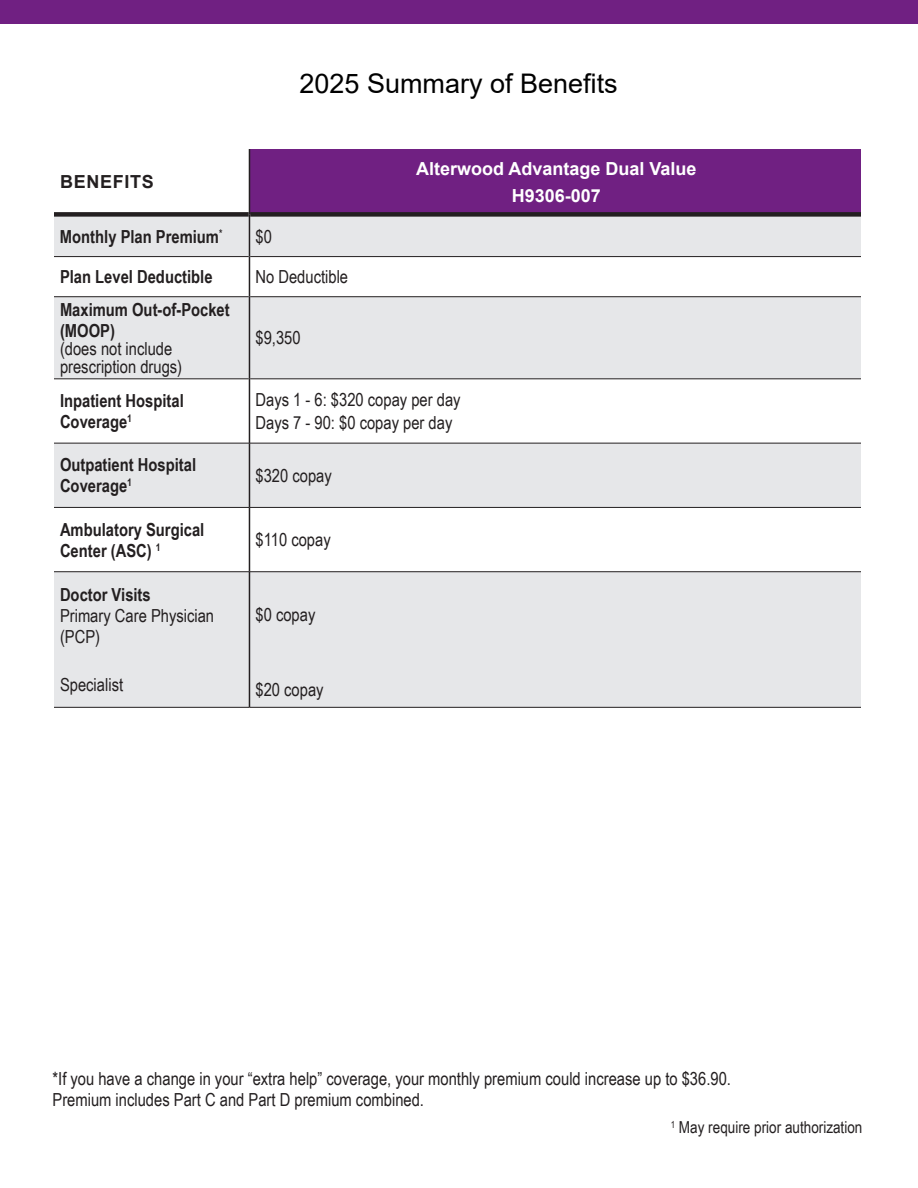
<style>
.page{position:relative;width:918px;height:1188px;background:#fff}
.page>*{position:absolute;margin:0;border:0;box-sizing:border-box;transform-origin:0 0}
.Header_Red_Book_18_24{font:27px "Arial";color:#000}
.t1{font:18px/21px "Arial Narrow";color:#231f20}
.t2{font:700 18px/21px "Arial Narrow";color:#231f20}
.Body_Copy_Black_Book_12_18{font:700 18px/27px "Arial";color:#fff;text-align:center}
.t3{font:700 18px "Arial";letter-spacing:.035em;color:#231f20}
.Body_Copy_Black_Book_12_18-2{font:16.5px "Arial Narrow";color:#231f20}
.s1{font-weight:700}
</style>
<div class="page">
<div style="left:249px;top:149px;width:614px;height:65px;background:#702082"></div>
<div style="left:54px;top:217px;width:807px;height:39px;background:#e6e7e9"></div>
<svg style="left:54px;top:297px;width:807px;height:410px;fill:#e6e7e9"></svg>
<hr style="left:249px;top:443px;width:1px;height:64px;background:#231f20">
<hr style="left:249px;top:508px;width:1px;height:64px;background:#231f20">
<div style="left:54px;top:212px;width:195px;height:5px;background:#231f20"></div>
<div style="left:250px;top:212px;width:612px;height:5px;background:#231f20"></div>
<hr style="left:54px;top:256px;width:195px;height:1px;background:#231f20">
<hr style="left:250px;top:256px;width:612px;height:1px;background:#231f20">
<hr style="left:54px;top:296px;width:195px;height:1px;background:#231f20">
<hr style="left:250px;top:296px;width:612px;height:1px;background:#231f20">
<hr style="left:54px;top:379px;width:195px;height:1px;background:#231f20">
<hr style="left:250px;top:379px;width:612px;height:1px;background:#231f20">
<hr style="left:54px;top:443px;width:195px;height:1px;background:#231f20">
<hr style="left:249px;top:443px;width:613px;height:1px;background:#231f20">
<hr style="left:54px;top:507px;width:195px;height:1px;background:#231f20">
<hr style="left:249px;top:507px;width:613px;height:1px;background:#231f20">
<hr style="left:54px;top:571px;width:195px;height:1px;background:#231f20">
<hr style="left:249px;top:571px;width:613px;height:1px;background:#231f20">
<hr style="left:54px;top:707px;width:195px;height:1px;background:#231f20">
<hr style="left:249px;top:707px;width:615px;height:1px;background:#231f20">
<hr style="left:249px;top:214px;width:1px;height:43px;background:#231f20">
<hr style="left:249px;top:257px;width:1px;height:40px;background:#231f20">
<hr style="left:249px;top:297px;width:1px;height:82px;background:#231f20">
<hr style="left:249px;top:379px;width:1px;height:64px;background:#231f20">
<hr style="left:249px;top:572px;width:1px;height:135px;background:#231f20">
<hr style="left:249px;top:149px;width:1px;height:65px;background:#231f20">
<div style="left:861px;top:40px;width:17px;height:841px;background:#fff"></div>
<div style="left:0;top:0;width:918px;height:23px;background:#702082"></div>
<p class="t3" style="left:60px;top:169px;width:95px">BENEFITS</p>
<p class="Header_Red_Book_18_24" style="left:300px;top:65px;width:320px">2025 Summary of Benefits</p>
<p class="Body_Copy_Black_Book_12_18" style="left:416px;top:155px;width:282px">Alterwood Advantage Dual Value<br>H9306-007</p>
<p class="t2" style="left:60px;top:225px;width:164px">Monthly Plan Premium<sup>*</sup></p>
<p class="t1" style="left:255px;top:226px;width:18px">$0</p>
<p class="t2" style="left:60px;top:265px;width:154px">Plan Level Deductible</p>
<p class="t1" style="left:255px;top:266px;width:94px">No Deductible</p>
<p class="t2" style="left:60px;top:298px;width:171px">Maximum Out-of-Pocket (MOOP)</p>
<p class="t1" style="left:60px;top:339px;width:124px;line-height:18px">(does not include prescription drugs)</p>
<p class="t1" style="left:255px;top:327px;width:47px">$9,350</p>
<p class="t2" style="left:60px;top:389px;width:125px">Inpatient Hospital<br>Coverage<sup>1</sup></p>
<p class="t1" style="left:255px;top:388px;width:207px">Days 1 - 6: $320 copay per day</p>
<p class="t1" style="left:255px;top:412px;width:198px">Days 7 - 90: $0 copay per day</p>
<p class="t2" style="left:60px;top:454px;width:138px">Outpatient Hospital<br>Coverage<sup>1</sup></p>
<p class="t1" style="left:255px;top:464px;width:78px">$320 copay</p>
<p class="t2" style="left:60px;top:518px;width:146px">Ambulatory Surgical<br>Center (ASC) <sup>1</sup></p>
<p class="t1" style="left:255px;top:529px;width:77px">$110 copay</p>
<p class="t1" style="left:60px;top:583px;width:156px"><span class="s1">Doctor Visits<br></span>Primary Care Physician (PCP)</p>
<p class="t1" style="left:60px;top:674px;width:65px">Specialist</p>
<p class="t1" style="left:255px;top:603px;width:61px">$0 copay</p>
<p class="t1" style="left:255px;top:678px;width:70px">$20 copay</p>
<p class="t1" style="left:52px;top:1067px;width:680px;line-height:21.6px">*If you have a change in your “extra help” coverage, your monthly premium could increase up to $36.90.<br>Premium includes Part C and Part D premium combined.</p>
<p class="Body_Copy_Black_Book_12_18-2" style="left:671px;top:1116px;width:193px"><sup>1</sup> May require prior authorization</p>
</div>
